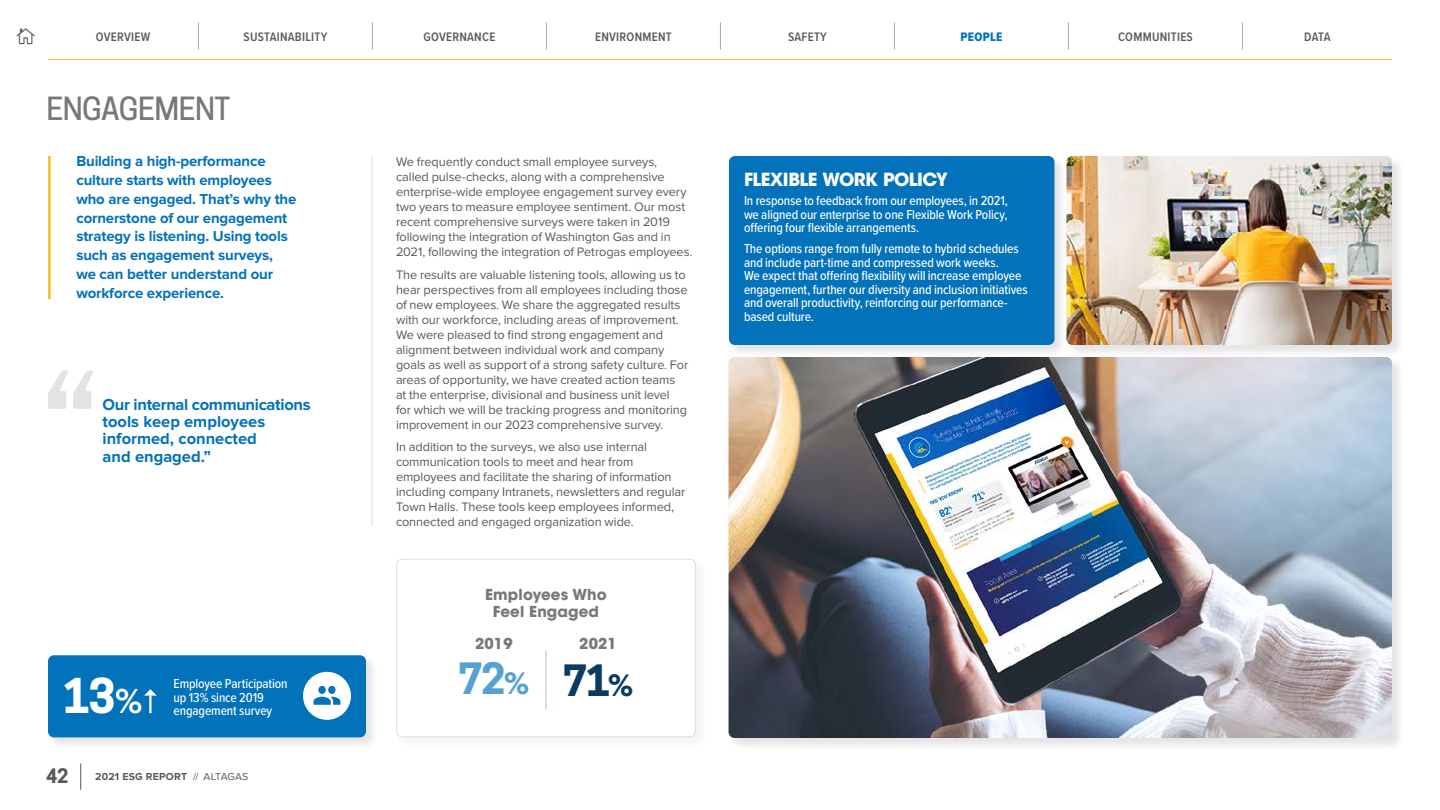
<style>
.page{position:relative;width:1440px;height:810px;background:#fff}
.page>*{position:absolute;margin:0;border:0;box-sizing:border-box;transform-origin:0 0}
.Key_fact_Infographic{font:700 45px "Cooper Hewitt";color:#fff}
.Key_fact_Infographic-2{font:700 40.5px "Cooper Hewitt";color:#56a0d3}
.Key_fact_Infographic-3{font:700 40.5px "Cooper Hewitt";color:#0b3b60}
.H1_for_TOC__ESG21{font:500 30px "Cooper Hewitt";letter-spacing:-.015em;color:#77787b}
.t1{font:700 18.75px "Cooper Hewitt";color:#58595b}
.H2__ESG21{font:700 18px "ITC Avant Garde Std";letter-spacing:-.025em;color:#fff}
.Intro_Blue__ESG21{font:700 16.5px/17.2px "Proxima Nova";color:#0272ba}
.Intro_Blue__ESG21-2{font:700 15px/18.8px "Proxima Nova";letter-spacing:-.01em;color:#0272ba}
.H3__ESG21{font:700 15px/16.5px "ITC Avant Garde Std";letter-spacing:.01em;color:#77787b;text-align:center}
.Body_copy_Infographi{font:500 13.5px/13.5px "Proxima Nova Cond";letter-spacing:-.01em;color:#fff}
.Body_copy_grey__ESG2{font:12.75px/15px "Proxima Nova";letter-spacing:-.005em;color:#58595b}
.t2{font:600 12.75px "Proxima Nova Cond";letter-spacing:.02em;color:#58595b}
.NAV_Menu_1__ESG21{font:12.75px "Proxima Nova Cond Extrabld";letter-spacing:.02em;color:#0272ba}
.t3{font:700 10.5px "Proxima Nova";letter-spacing:.02em;color:#58595b}
.s1{font-family:"Proxima Nova";font-size:36px}
.s2{font-weight:400}
.s3{font-family:"Proxima Nova Extrabld";font-weight:400;font-size:32.4px}
</style>
<div class="page">
<hr style="left:48px;top:156px;width:3px;height:143px;background:#f1c631">
<div style="left:396px;top:558px;width:313px;height:192px;background:#fafafa"></div>
<div style="left:397px;top:559px;width:298px;height:178px;background:#fff;border-radius:5px"></div>
<div style="left:396px;top:559px;width:300px;height:178px;border:1px solid #e2e3e4;border-radius:5px"></div>
<hr style="left:545px;top:651px;width:2px;height:58px;background:#c7c8ca">
<hr style="left:371px;top:156px;width:2px;height:370px;background:#e2e3e4">
<div style="left:1066px;top:155px;width:338px;height:202px;background:#231f20;opacity:.12"></div>
<img style="left:1067px;top:156px;width:325px;height:189px">
<svg style="left:48px;top:371px;width:45px;height:38px"></svg>
<div style="left:728px;top:356px;width:676px;height:394px;background:#231f20;opacity:.12"></div>
<img style="left:729px;top:357px;width:663px;height:381px">
<div style="left:729px;top:155px;width:338px;height:202px;background:#231f20;opacity:.12"></div>
<div style="left:729px;top:156px;width:325px;height:189px;background:#0272ba;border-radius:6px"></div>
<div style="left:48px;top:654px;width:331px;height:95px;background:#231f20;opacity:.12"></div>
<div style="left:48px;top:655px;width:318px;height:82px;background:#0272ba;border-radius:6px"></div>
<div style="left:303px;top:672px;width:48px;height:48px;background:#fff;border-radius:50%"></div>
<svg style="left:314px;top:686px;width:26px;height:19px"></svg>
<hr style="left:149px;top:695px;width:3px;height:18px;background:#fff">
<svg style="left:144px;top:689px;width:13px;height:7px"></svg>
<svg style="left:80px;top:764px;width:1px;height:26px"></svg>
<hr style="left:48px;top:59px;width:1344px;height:1px;background:#f1c631">
<svg style="left:198px;top:22px;width:1px;height:28px"></svg>
<svg style="left:372px;top:22px;width:1px;height:28px"></svg>
<svg style="left:546px;top:22px;width:1px;height:28px"></svg>
<svg style="left:720px;top:22px;width:1px;height:28px"></svg>
<svg style="left:894px;top:22px;width:1px;height:28px"></svg>
<svg style="left:1068px;top:22px;width:1px;height:28px"></svg>
<svg style="left:1242px;top:22px;width:1px;height:28px"></svg>
<p class="t2" style="left:96px;top:27px;width:56px">OVERVIEW</p>
<p class="t2" style="left:244px;top:27px;width:85px">SUSTAINABILITY</p>
<p class="t2" style="left:424px;top:27px;width:73px">GOVERNANCE</p>
<p class="t2" style="left:595px;top:27px;width:78px">ENVIRONMENT</p>
<p class="t2" style="left:788px;top:27px;width:40px">SAFETY</p>
<p class="NAV_Menu_1__ESG21" style="left:961px;top:27px;width:43px">PEOPLE</p>
<p class="t2" style="left:1118px;top:27px;width:76px">COMMUNITIES</p>
<p class="t2" style="left:1304px;top:27px;width:28px">DATA</p>
<p class="H1_for_TOC__ESG21" style="left:46px;top:91px;width:186px">ENGAGEMENT</p>
<p class="Intro_Blue__ESG21-2" style="left:76px;top:152px;width:222px">Building a high-performance culture starts with employees who are engaged. That’s why the cornerstone of our engagement strategy is listening. Using tools such as engagement surveys,<br>we can better understand our workforce experience.</p>
<p class="Intro_Blue__ESG21" style="left:103px;top:396px;width:209px">Our internal communications tools keep employees informed, connected<br>and engaged.”</p>
<p class="Key_fact_Infographic" style="left:63px;top:670px;width:81px">13<span class="s1">%</span></p>
<p class="Body_copy_Infographi" style="left:174px;top:676px;width:116px">Employee Participation up 13% since 2019 engagement survey</p>
<h3 class="t1" style="left:46px;top:764px;width:23px">42</h3>
<p class="t3" style="left:95px;top:770px;width:155px">2021 ESG REPORT <span class="s2">// ALTAGAS</span></p>
<p class="Body_copy_grey__ESG2" style="left:396px;top:155px;width:298px">We frequently conduct small employee surveys, called pulse-checks, along with a comprehensive enterprise-wide employee engagement survey every two years to measure employee sentiment. Our most recent comprehensive surveys were taken in 2019 following the integration of Washington Gas and in 2021, following the integration of Petrogas employees.</p>
<p class="Body_copy_grey__ESG2" style="left:396px;top:267px;width:294px">The results are valuable listening tools, allowing us to hear perspectives from all employees including those of new employees. We share the aggregated results with our workforce, including areas of improvement.<br>We were pleased to find strong engagement and alignment between individual work and company goals as well as support of a strong safety culture. For areas of opportunity, we have created action teams at the enterprise, divisional and business unit level<br>for which we will be tracking progress and monitoring improvement in our 2023 comprehensive survey.</p>
<p class="Body_copy_grey__ESG2" style="left:396px;top:440px;width:291px">In addition to the surveys, we also use internal communication tools to meet and hear from employees and facilitate the sharing of information including company Intranets, newsletters and regular Town Halls. These tools keep employees informed, connected and engaged organization wide.</p>
<p class="H3__ESG21" style="left:485px;top:586px;width:123px">Employees Who<br>Feel Engaged</p>
<p class="H3__ESG21" style="left:475px;top:636px;width:39px">2019</p>
<p class="H3__ESG21" style="left:579px;top:636px;width:39px">2021</p>
<p class="Key_fact_Infographic-2" style="left:459px;top:655px;width:72px">72<span class="s3">%</span></p>
<p class="Key_fact_Infographic-3" style="left:563px;top:657px;width:71px">71<span class="s3">%</span></p>
<p class="H2__ESG21" style="left:744px;top:168px;width:205px">FLEXIBLE WORK POLICY</p>
<p class="Body_copy_Infographi" style="left:744px;top:194px;width:266px;text-align:justify">In response to feedback from our employees, in 2021, we aligned our enterprise to one Flexible Work Policy, offering four flexible arrangements.</p>
<p class="Body_copy_Infographi" style="left:744px;top:242px;width:285px">The options range from fully remote to hybrid schedules and include part-time and compressed work weeks.<br>We expect that offering flexibility will increase employee engagement, further our diversity and inclusion initiatives and overall productivity, reinforcing our performance&shy;based culture.</p>
</div>
